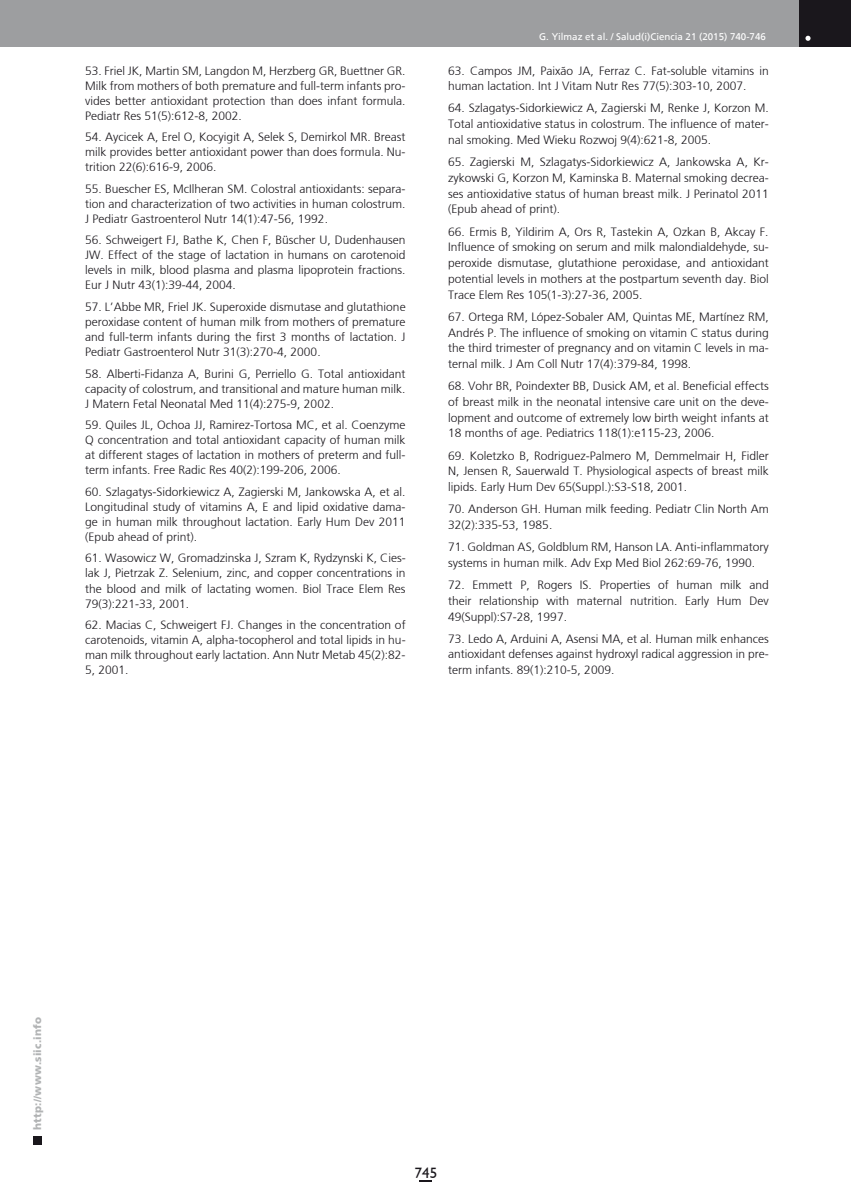
<style>
.page{position:relative;width:851px;height:1191px;background:#fff}
.page>*{position:absolute;margin:0;border:0;box-sizing:border-box;transform-origin:0 0}
.t1{font:15px "Humanist 521 BT";color:#1a171c}
.t2{font:300 12px/15px "Frutiger";color:#1a171c;text-align:justify}
.t3{font:900 10.5px "Frutiger";letter-spacing:.015em;color:#b1b3b4}
.t4{font:9.75px "Frutiger";color:#fff}
</style>
<div class="page">
<div style="left:33px;top:1135px;width:9px;height:9px;background:#1a171c"></div>
<div style="left:0;top:0;width:850px;height:47px;background:#9d9ea0"></div>
<div style="left:799px;top:0;width:51px;height:47px;background:#1a171c"></div>
<svg style="left:805px;top:36px;width:5px;height:5px"></svg>
<svg style="left:419px;top:1180px;width:13px;height:1px"></svg>
<p class="t2" style="left:85px;top:63px;width:322px">53. Friel JK, Martin SM, Langdon M, Herzberg GR, Buettner GR.<br>Milk from mothers of both premature and full-term infants pro&shy;vides better antioxidant protection than does infant formula.<br>Pediatr Res 51(5):612-8, 2002.</p>
<p class="t2" style="left:85px;top:129px;width:322px">54. Aycicek A, Erel O, Kocyigit A, Selek S, Demirkol MR. Breast milk provides better antioxidant power than does formula. Nu&shy;trition 22(6):616-9, 2006.</p>
<p class="t2" style="left:85px;top:181px;width:322px">55. Buescher ES, McIlheran SM. Colostral antioxidants: separa&shy;tion and characterization of two activities in human colostrum.<br>J Pediatr Gastroenterol Nutr 14(1):47-56, 1992.</p>
<p class="t2" style="left:85px;top:233px;width:322px">56. Schweigert FJ, Bathe K, Chen F, Büscher U, Dudenhausen JW. Effect of the stage of lactation in humans on carotenoid levels in milk, blood plasma and plasma lipoprotein fractions.<br>Eur J Nutr 43(1):39-44, 2004.</p>
<p class="t2" style="left:85px;top:299px;width:322px">57. L’Abbe MR, Friel JK. Superoxide dismutase and glutathione peroxidase content of human milk from mothers of premature and full-term infants during the first 3 months of lactation. J Pediatr Gastroenterol Nutr 31(3):270-4, 2000.</p>
<p class="t2" style="left:85px;top:366px;width:322px">58. Alberti-Fidanza A, Burini G, Perriello G. Total antioxidant capacity of colostrum, and transitional and mature human milk.<br>J Matern Fetal Neonatal Med 11(4):275-9, 2002.</p>
<p class="t2" style="left:85px;top:417px;width:322px">59. Quiles JL, Ochoa JJ, Ramirez-Tortosa MC, et al. Coenzyme Q concentration and total antioxidant capacity of human milk at different stages of lactation in mothers of preterm and full&shy;term infants. Free Radic Res 40(2):199-206, 2006.</p>
<p class="t2" style="left:85px;top:484px;width:322px">60. Szlagatys-Sidorkiewicz A, Zagierski M, Jankowska A, et al.<br>Longitudinal study of vitamins A, E and lipid oxidative dama&shy;ge in human milk throughout lactation. Early Hum Dev 2011 (Epub ahead of print).</p>
<p class="t2" style="left:85px;top:551px;width:322px">61. Wasowicz W, Gromadzinska J, Szram K, Rydzynski K, Cies&shy;lak J, Pietrzak Z. Selenium, zinc, and copper concentrations in the blood and milk of lactating women. Biol Trace Elem Res 79(3):221-33, 2001.</p>
<p class="t2" style="left:85px;top:617px;width:322px">62. Macias C, Schweigert FJ. Changes in the concentration of carotenoids, vitamin A, alpha-tocopherol and total lipids in hu&shy;man milk throughout early lactation. Ann Nutr Metab 45(2):82- 5, 2001.</p>
<p class="t4" style="left:539px;top:31px;width:228px">G. Yilmaz et al. / Salud(i)Ciencia 21 (2015) 740-746</p>
<p class="t2" style="left:448px;top:63px;width:322px;line-height:15.8px">63. Campos JM, Paixão JA, Ferraz C. Fat-soluble vitamins in human lactation. Int J Vitam Nutr Res 77(5):303-10, 2007.</p>
<p class="t2" style="left:448px;top:100px;width:322px;line-height:15.8px">64. Szlagatys-Sidorkiewicz A, Zagierski M, Renke J, Korzon M.<br>Total antioxidative status in colostrum. The influence of mater&shy;nal smoking. Med Wieku Rozwoj 9(4):621-8, 2005.</p>
<p class="t2" style="left:448px;top:154px;width:322px;line-height:15.8px">65. Zagierski M, Szlagatys-Sidorkiewicz A, Jankowska A, Kr&shy;zykowski G, Korzon M, Kaminska B. Maternal smoking decrea&shy;ses antioxidative status of human breast milk. J Perinatol 2011 (Epub ahead of print).</p>
<p class="t2" style="left:448px;top:223px;width:322px;line-height:15.8px">66. Ermis B, Yildirim A, Ors R, Tastekin A, Ozkan B, Akcay F.<br>Influence of smoking on serum and milk malondialdehyde, su&shy;peroxide dismutase, glutathione peroxidase, and antioxidant potential levels in mothers at the postpartum seventh day. Biol Trace Elem Res 105(1-3):27-36, 2005.</p>
<p class="t2" style="left:448px;top:309px;width:322px;line-height:15.8px">67. Ortega RM, López-Sobaler AM, Quintas ME, Martínez RM, Andrés P. The influence of smoking on vitamin C status during the third trimester of pregnancy and on vitamin C levels in ma&shy;ternal milk. J Am Coll Nutr 17(4):379-84, 1998.</p>
<p class="t2" style="left:448px;top:378px;width:322px;line-height:15.8px">68. Vohr BR, Poindexter BB, Dusick AM, et al. Beneficial effects of breast milk in the neonatal intensive care unit on the deve&shy;lopment and outcome of extremely low birth weight infants at 18 months of age. Pediatrics 118(1):e115-23, 2006.</p>
<p class="t2" style="left:448px;top:447px;width:322px;line-height:15.8px">69. Koletzko B, Rodriguez-Palmero M, Demmelmair H, Fidler N, Jensen R, Sauerwald T. Physiological aspects of breast milk lipids. Early Hum Dev 65(Suppl.):S3-S18, 2001.</p>
<p class="t2" style="left:448px;top:501px;width:322px;line-height:15.8px">70. Anderson GH. Human milk feeding. Pediatr Clin North Am<br>32(2):335-53, 1985.</p>
<p class="t2" style="left:448px;top:539px;width:322px;line-height:15.8px">71. Goldman AS, Goldblum RM, Hanson LA. Anti-inflammatory systems in human milk. Adv Exp Med Biol 262:69-76, 1990.</p>
<p class="t2" style="left:448px;top:577px;width:322px;line-height:15.8px">72. Emmett P, Rogers IS. Properties of human milk and their relationship with maternal nutrition. Early Hum Dev 49(Suppl):S7-28, 1997.</p>
<p class="t2" style="left:448px;top:630px;width:322px;line-height:15.8px">73. Ledo A, Arduini A, Asensi MA, et al. Human milk enhances antioxidant defenses against hydroxyl radical aggression in pre&shy;term infants. 89(1):210-5, 2009.</p>
<p class="t3" style="left:31px;top:1129px;width:114px;rotate:-90deg">http://www.siic.info</p>
<p class="t1" style="left:414px;top:1163px;width:24px">745</p>
</div>
